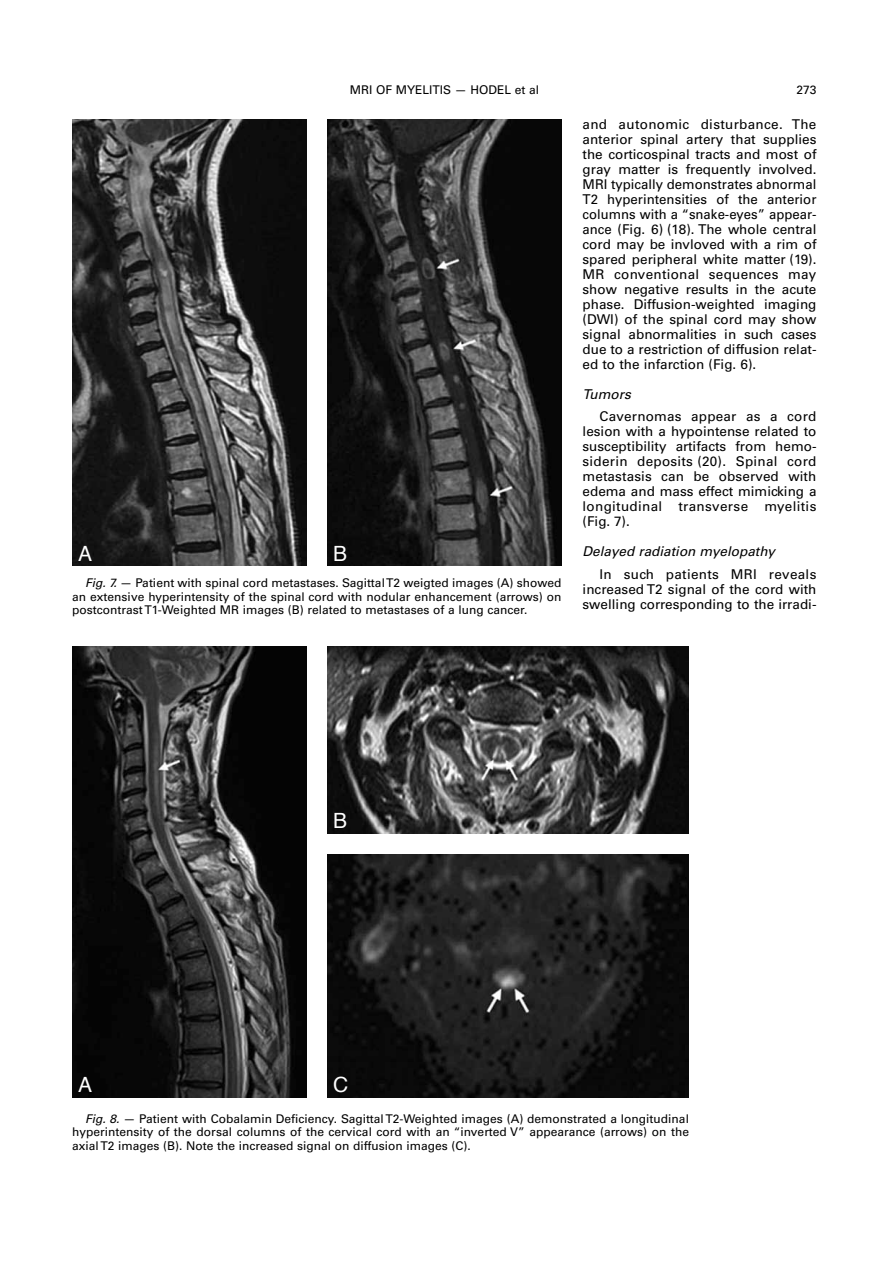
<style>
.page{position:relative;width:893px;height:1263px;background:#fff}
.page>*{position:absolute;margin:0;border:0;box-sizing:border-box;transform-origin:0 0}
.t1{font:21px "Helvetica";color:#fff}
.t2{font:13.5px/15px "Univers";color:#000;text-align:justify}
.t3{font:italic 13.5px "Univers";color:#000}
.t4{font:12px/13.5px "Univers";color:#000;text-align:justify}
.s1{font-style:italic}
</style>
<div class="page">
<img style="left:72px;top:119px;width:234px;height:447px">
<img style="left:327px;top:119px;width:234px;height:447px">
<img style="left:72px;top:646px;width:234px;height:451px">
<img style="left:327px;top:646px;width:362px;height:187px">
<img style="left:327px;top:855px;width:362px;height:242px">
<p class="t4" style="left:350px;top:84px;width:191px">MRI OF MYELITIS — HODEL et al</p>
<p class="t4" style="left:796px;top:84px;width:22px">273</p>
<p class="t2" style="left:583px;top:118px;width:235px">and autonomic disturbance. The anterior spinal artery that supplies the corticospinal tracts and most of gray matter is frequently involved.<br>MRI typically demonstrates abnormal T2 hyperintensities of the anterior columns with a “snake-eyes” appear&shy;ance (Fig. 6) (18). The whole central cord may be invloved with a rim of spared peripheral white matter (19).<br>MR conventional sequences may show negative results in the acute phase. Diffusion-weighted imaging (DWI) of the spinal cord may show signal abnormalities in such cases due to a restriction of diffusion relat&shy;ed to the infarction (Fig. 6).</p>
<p class="t3" style="left:583px;top:389px;width:50px">Tumors</p>
<p class="t2" style="left:583px;top:410px;width:235px;text-indent:17px">Cavernomas appear as a cord lesion with a hypointense related to susceptibility artifacts from hemo&shy;siderin deposits (20). Spinal cord metastasis can be observed with edema and mass effect mimicking a longitudinal transverse myelitis (Fig. 7).</p>
<p class="t3" style="left:583px;top:547px;width:194px">Delayed radiation myelopathy</p>
<p class="t2" style="left:583px;top:568px;width:235px;text-indent:17px">In such patients MRI reveals increased T2 signal of the cord with swelling corresponding to the irradi-</p>
<h1 class="t1" style="left:78px;top:544px;width:16px">A</h1>
<h1 class="t1" style="left:333px;top:544px;width:16px">B</h1>
<p class="t4" style="left:72px;top:577px;width:491px;text-indent:13px"><span class="s1">Fig. 7.</span> — Patient with spinal cord metastases. Sagittal T2 weigted images (A) showed an extensive hyperintensity of the spinal cord with nodular enhancement (arrows) on postcontrast T1-Weighted MR images (B) related to metastases of a lung cancer.</p>
<h1 class="t1" style="left:333px;top:812px;width:16px">B</h1>
<h1 class="t1" style="left:333px;top:1076px;width:17px">C</h1>
<p class="t4" style="left:72px;top:1113px;width:618px;text-indent:13px"><span class="s1">Fig. 8.</span> — Patient with Cobalamin Deficiency. Sagittal T2-Weighted images (A) demonstrated a longitudinal hyperintensity of the dorsal columns of the cervical cord with an “inverted V” appearance (arrows) on the axial T2 images (B). Note the increased signal on diffusion images (C).</p>
<h1 class="t1" style="left:78px;top:1076px;width:16px">A</h1>
</div>
